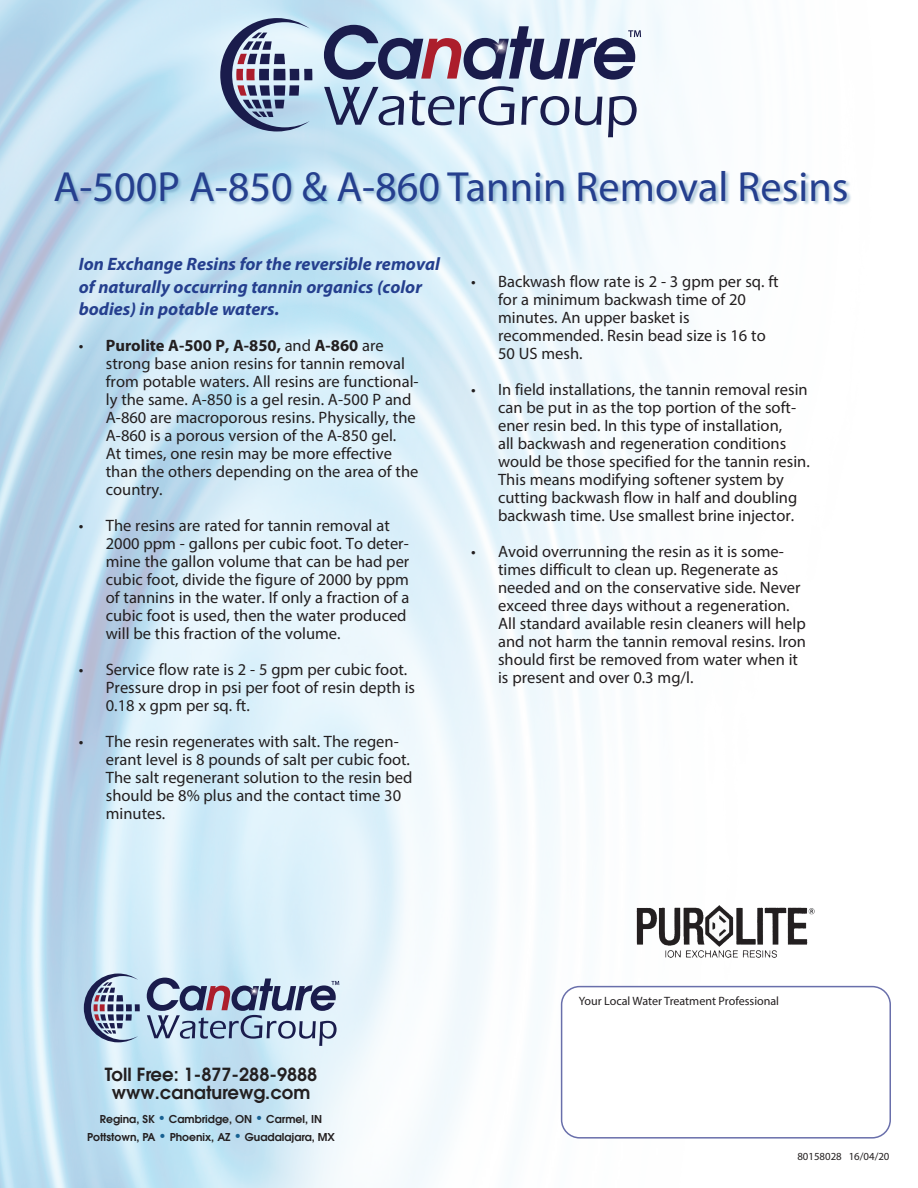
<style>
.page{position:relative;width:918px;height:1188px;background:#fff}
.page>*{position:absolute;margin:0;border:0;box-sizing:border-box;transform-origin:0 0}
.t1{font:42.3px "Myriad Pro";color:#253f8e}
.t2{font:italic 700 18px/22.5px "Myriad Pro";color:#253f8e}
.t3{font:600 18px/18.3px "ITC Avant Garde Std";color:#231f20;text-align:center}
.t4{font:16.5px/18px "Myriad Pro";color:#231f20}
.t5{font:12.15px "Myriad Pro";color:#231f20}
.t6{font:600 10.8px "ITC Avant Garde Std";color:#231f20}
.t7{font:10.8px "Myriad Pro";color:#231f20}
.s1{font-weight:700}
.s2{font-size:13.5px;color:#186192}
</style>
<div class="page">
<img style="left:0;top:0;width:891px;height:1188px">
<div style="left:55px;top:171px;width:797px;height:35px;background:#186192;opacity:.31"></div>
<img style="left:634px;top:906px;width:182px;height:53px">
<div style="left:562px;top:987px;width:328px;height:151px;background:#fff;border-radius:18px"></div>
<div style="left:561px;top:986px;width:330px;height:153px;border:2px solid #696fab;border-radius:18px"></div>
<svg style="left:84px;top:974px;width:56px;height:68px;background:#91a0ba"></svg>
<svg style="left:147px;top:978px;width:192px;height:68px;background:#9dacc3"></svg>
<svg style="left:324px;top:86px;width:191px;height:39px;background:#9fb0c6"></svg>
<svg style="left:521px;top:96px;width:48px;height:29px"></svg>
<svg style="left:575px;top:97px;width:27px;height:28px"></svg>
<svg style="left:608px;top:96px;width:29px;height:41px"></svg>
<svg style="left:220px;top:18px;width:92px;height:113px;background:#95a1ba"></svg>
<svg style="left:324px;top:25px;width:317px;height:55px;background:#959ab1"></svg>
<p class="t1" style="left:54px;top:161px;width:796px">A-500P A-850 &amp; A-860 Tannin Removal Resins</p>
<p class="t2" style="left:79px;top:252px;width:363px">Ion Exchange Resins for the reversible removal of naturally occurring tannin organics (color bodies) in potable waters.</p>
<p class="t4" style="left:106px;top:336px;width:314px;text-indent:-27px">• <span class="s1">Purolite A-500 P, A-850,</span> and <span class="s1">A-860</span> are strong base anion resins for tannin removal from potable waters. All resins are functional&shy;ly the same. A-850 is a gel resin. A-500 P and A-860 are macroporous resins. Physically, the A-860 is a porous version of the A-850 gel.<br>At times, one resin may be more effective than the others depending on the area of the country.</p>
<p class="t4" style="left:106px;top:516px;width:305px;text-indent:-27px">• The resins are rated for tannin removal at 2000 ppm - gallons per cubic foot. To deter&shy;mine the gallon volume that can be had per cubic foot, divide the figure of 2000 by ppm of tannins in the water. If only a fraction of a cubic foot is used, then the water produced will be this fraction of the volume.</p>
<p class="t4" style="left:106px;top:660px;width:311px;text-indent:-27px">• Service flow rate is 2 - 5 gpm per cubic foot.<br>Pressure drop in psi per foot of resin depth is<br>0.18 x gpm per sq. ft.</p>
<p class="t4" style="left:106px;top:732px;width:308px;text-indent:-27px">• The resin regenerates with salt. The regen&shy;erant level is 8 pounds of salt per cubic foot.<br>The salt regenerant solution to the resin bed should be 8% plus and the contact time 30 minutes.</p>
<p class="t4" style="left:498px;top:272px;width:282px;text-indent:-27px">• Backwash flow rate is 2 - 3 gpm per sq. ft for a minimum backwash time of 20 minutes. An upper basket is recommended. Resin bead size is 16 to<br>50 US mesh.</p>
<p class="t4" style="left:498px;top:380px;width:313px;text-indent:-27px">• In field installations, the tannin removal resin can be put in as the top portion of the soft&shy;ener resin bed. In this type of installation,<br>all backwash and regeneration conditions would be those specified for the tannin resin.<br>This means modifying softener system by cutting backwash flow in half and doubling backwash time. Use smallest brine injector.</p>
<p class="t4" style="left:498px;top:542px;width:309px;text-indent:-27px">• Avoid overrunning the resin as it is some&shy;times difficult to clean up. Regenerate as needed and on the conservative side. Never exceed three days without a regeneration.<br>All standard available resin cleaners will help and not harm the tannin removal resins. Iron should first be removed from water when it is present and over 0.3 mg/l.</p>
<p class="t3" style="left:105px;top:1065px;width:214px">Toll Free: 1-877-288-9888 www.canaturewg.com</p>
<p class="t6" style="left:100px;top:1112px;width:224px">Regina, SK <span class="s2">•</span> Cambridge, ON <span class="s2">•</span> Carmel, IN</p>
<p class="t6" style="left:87px;top:1130px;width:249px">Pottstown, PA <span class="s2">•</span> Phoenix, AZ <span class="s2">•</span> Guadalajara, MX</p>
<p class="t5" style="left:579px;top:994px;width:202px">Your Local Water Treatment Professional</p>
<p class="t7" style="left:797px;top:1150px;width:94px">80158028 16/04/20</p>
</div>
